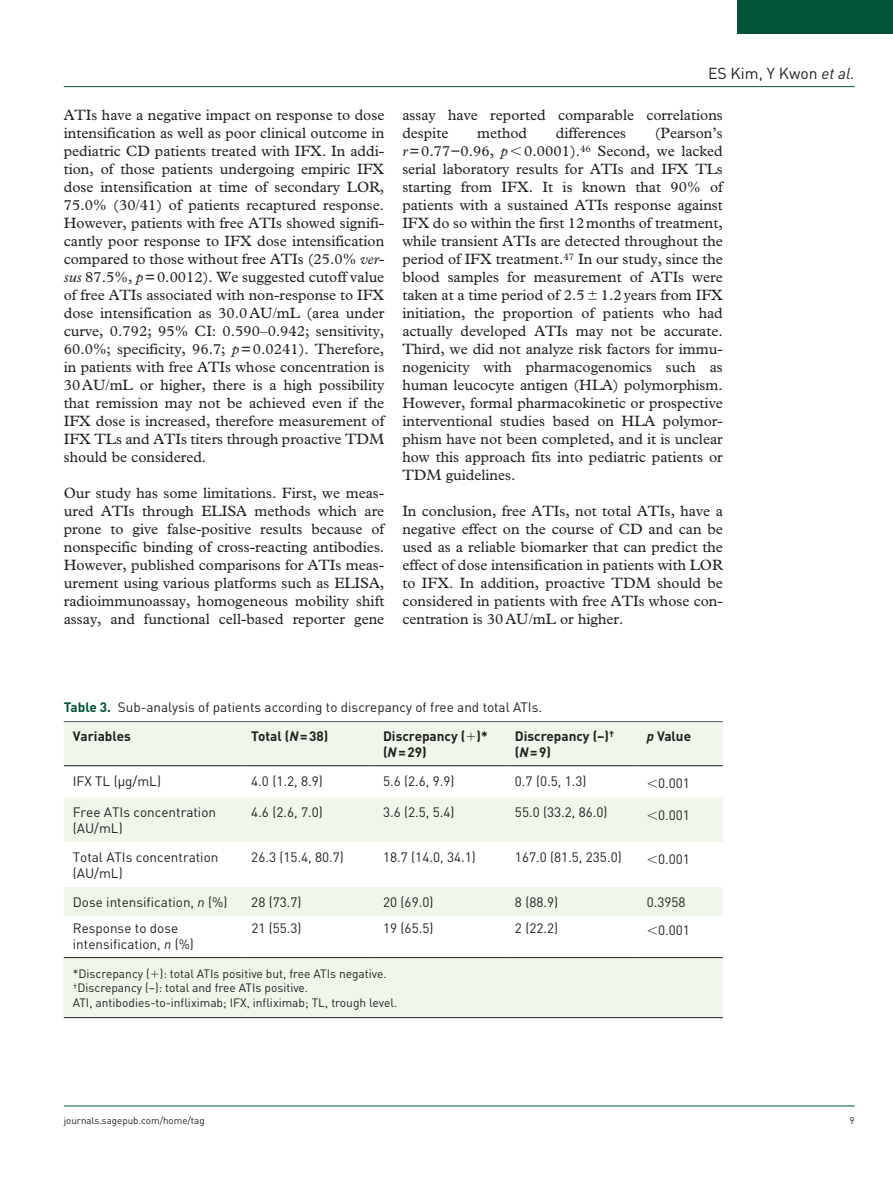
<style>
.page{position:relative;width:893px;height:1191px;background:#fff}
.page>*{position:absolute;margin:0;border:0;box-sizing:border-box;transform-origin:0 0}
.t1{font:15.75px "DIN";color:#231f20}
.t2{font:15px/18px "Plantin Std";color:#231f20;text-align:justify}
.t3{font:13.5px/15.8px "DIN";color:#231f20}
.t4{font:700 13.5px/15.8px "DIN";color:#231f20}
.t5{font:12px/14.2px "DIN";color:#231f20}
.t6{font:9.75px "DIN";color:#231f20}
.s1{font-style:italic}
.s2{font-weight:700;color:#015436}
.s3{font-weight:700}
</style>
<div class="page">
<hr style="left:64px;top:86px;width:791px;height:1px;background:#015436">
<hr style="left:64px;top:1105px;width:791px;height:1px;background:#015436">
<div style="left:738px;top:0;width:155px;height:34px;background:#015436"></div>
<div style="left:64px;top:957px;width:659px;height:60px;background:#eff7ea"></div>
<hr style="left:64px;top:721px;width:659px;height:1px;background:#231f20">
<hr style="left:64px;top:1017px;width:659px;height:1px;background:#231f20">
<div style="left:64px;top:722px;width:659px;height:43px;background:#eff7ea"></div>
<svg style="left:64px;top:766px;width:659px;height:150px"></svg>
<hr style="left:64px;top:765px;width:178px;height:1px;background:#231f20">
<hr style="left:242px;top:765px;width:132px;height:1px;background:#231f20">
<hr style="left:374px;top:765px;width:132px;height:1px;background:#231f20">
<hr style="left:506px;top:765px;width:132px;height:1px;background:#231f20">
<hr style="left:638px;top:765px;width:85px;height:1px;background:#231f20">
<hr style="left:64px;top:957px;width:178px;height:1px;background:#231f20">
<hr style="left:242px;top:957px;width:132px;height:1px;background:#231f20">
<hr style="left:374px;top:957px;width:132px;height:1px;background:#231f20">
<hr style="left:506px;top:957px;width:132px;height:1px;background:#231f20">
<hr style="left:638px;top:957px;width:85px;height:1px;background:#231f20">
<svg style="left:467px;top:732px;width:8px;height:8px"></svg>
<svg style="left:648px;top:780px;width:9px;height:8px"></svg>
<svg style="left:648px;top:811px;width:9px;height:8px"></svg>
<svg style="left:648px;top:856px;width:9px;height:8px"></svg>
<p class="t2" style="left:64px;top:106px;width:322px">ATIs have a negative impact on response to dose intensification as well as poor clinical outcome in pediatric CD patients treated with IFX. In addi&shy;tion, of those patients undergoing empiric IFX dose intensification at time of secondary LOR, 75.0% (30/41) of patients recaptured response.<br>However, patients with free ATIs showed signifi&shy;cantly poor response to IFX dose intensification compared to those without free ATIs (25.0% <span class="s1">ver&shy;sus</span> 87.5%, <span class="s1">p</span>=0.0012). We suggested cutoff value of free ATIs associated with non-response to IFX dose intensification as 30.0AU/mL (area under curve, 0.792; 95% CI: 0.590–0.942; sensitivity, 60.0%; specificity, 96.7; <span class="s1">p</span>=0.0241). Therefore, in patients with free ATIs whose concentration is 30AU/mL or higher, there is a high possibility that remission may not be achieved even if the IFX dose is increased, therefore measurement of IFX TLs and ATIs titers through proactive TDM should be considered.</p>
<p class="t2" style="left:64px;top:484px;width:322px">Our study has some limitations. First, we meas&shy;ured ATIs through ELISA methods which are prone to give false-positive results because of nonspecific binding of cross-reacting antibodies.<br>However, published comparisons for ATIs meas&shy;urement using various platforms such as ELISA, radioimmunoassay, homogeneous mobility shift assay, and functional cell-based reporter gene</p>
<p class="t1" style="left:708px;top:63px;width:148px">ES Kim, Y Kwon <span class="s1">et al.</span></p>
<p class="t2" style="left:402px;top:106px;width:322px">assay have reported comparable correlations despite</p>
<p class="t2" style="left:477px;top:124px;width:52px">method</p>
<p class="t2" style="left:556px;top:124px;width:72px">differences</p>
<p class="t2" style="left:402px;top:124px;width:322px;text-indent:252px">(Pearson’s <span class="s1">r</span>=0.77−0.96, <span class="s1">p</span> 0.0001).<sup>46</sup> Second, we lacked serial laboratory results for ATIs and IFX TLs starting from IFX. It is known that 90% of patients with a sustained ATIs response against IFX do so within the first 12months of treatment, while transient ATIs are detected throughout the period of IFX treatment.<sup>47</sup> In our study, since the blood samples for measurement of ATIs were taken at a time period of 2.5 1.2years from IFX initiation, the proportion of patients who had actually developed ATIs may not be accurate.<br>Third, we did not analyze risk factors for immu&shy;nogenicity with pharmacogenomics such as human leucocyte antigen (HLA) polymorphism.<br>However, formal pharmacokinetic or prospective interventional studies based on HLA polymor&shy;phism have not been completed, and it is unclear how this approach fits into pediatric patients or TDM guidelines.</p>
<p class="t2" style="left:402px;top:502px;width:322px">In conclusion, free ATIs, not total ATIs, have a negative effect on the course of CD and can be used as a reliable biomarker that can predict the effect of dose intensification in patients with LOR to IFX. In addition, proactive TDM should be considered in patients with free ATIs whose con&shy;centration is 30AU/mL or higher.</p>
<p class="t3" style="left:73px;top:693px;width:471px;line-height:28.5px;text-indent:-9px"><span class="s2">Table 3.</span> Sub-analysis of patients according to discrepancy of free and total ATIs.<br><span class="s3">Variables</span></p>
<p class="t4" style="left:251px;top:727px;width:79px">Total (<span class="s1">N</span>=38)</p>
<p class="t4" style="left:383px;top:727px;width:106px">Discrepancy ( )* (<span class="s1">N</span>=29)</p>
<p class="t4" style="left:515px;top:727px;width:101px">Discrepancy (−)<sup>† </sup>(<span class="s1">N</span>=9)</p>
<p class="t4" style="left:647px;top:727px;width:46px"><span class="s1">p</span> Value</p>
<p class="t3" style="left:73px;top:773px;width:90px">IFX TL (µg/mL)</p>
<p class="t3" style="left:251px;top:773px;width:73px">4.0 (1.2, 8.9)</p>
<p class="t3" style="left:383px;top:773px;width:73px">5.6 (2.6, 9.9)</p>
<p class="t3" style="left:515px;top:773px;width:73px">0.7 (0.5, 1.3)</p>
<p class="t3" style="left:658px;top:775px;width:33px">0.001</p>
<p class="t3" style="left:73px;top:804px;width:145px">Free ATIs concentration (AU/mL)</p>
<p class="t3" style="left:251px;top:804px;width:73px">4.6 (2.6, 7.0)</p>
<p class="t3" style="left:383px;top:804px;width:73px">3.6 (2.5, 5.4)</p>
<p class="t3" style="left:515px;top:804px;width:94px">55.0 (33.2, 86.0)</p>
<p class="t3" style="left:658px;top:806px;width:33px">0.001</p>
<p class="t3" style="left:73px;top:849px;width:147px">Total ATIs concentration (AU/mL)</p>
<p class="t3" style="left:251px;top:849px;width:94px">26.3 (15.4, 80.7)</p>
<p class="t3" style="left:383px;top:849px;width:94px">18.7 (14.0, 34.1)</p>
<p class="t3" style="left:515px;top:849px;width:108px">167.0 (81.5, 235.0)</p>
<p class="t3" style="left:658px;top:851px;width:33px">0.001</p>
<p class="t3" style="left:73px;top:894px;width:156px">Dose intensification, <span class="s1">n</span> (%)</p>
<p class="t3" style="left:251px;top:894px;width:52px">28 (73.7)</p>
<p class="t3" style="left:383px;top:894px;width:52px">20 (69.0)</p>
<p class="t3" style="left:515px;top:894px;width:45px">8 (88.9)</p>
<p class="t3" style="left:647px;top:894px;width:40px">0.3958</p>
<p class="t3" style="left:73px;top:919px;width:123px">Response to dose intensification, <span class="s1">n</span> (%)</p>
<p class="t3" style="left:251px;top:919px;width:52px">21 (55.3)</p>
<p class="t3" style="left:383px;top:919px;width:52px">19 (65.5)</p>
<p class="t3" style="left:515px;top:919px;width:45px">2 (22.2)</p>
<p class="t3" style="left:658px;top:922px;width:33px">0.001</p>
<p class="t5" style="left:73px;top:966px;width:326px">*Discrepancy ( ): total ATIs positive but, free ATIs negative. <sup>†</sup>Discrepancy (−): total and free ATIs positive.<br>ATI, antibodies-to-infliximab; IFX, infliximab; TL, trough level.</p>
<p class="t6" style="left:64px;top:1114px;width:142px">journals.sagepub.com/home/tag</p>
<p class="t6" style="left:850px;top:1114px;width:7px">9</p>
</div>
